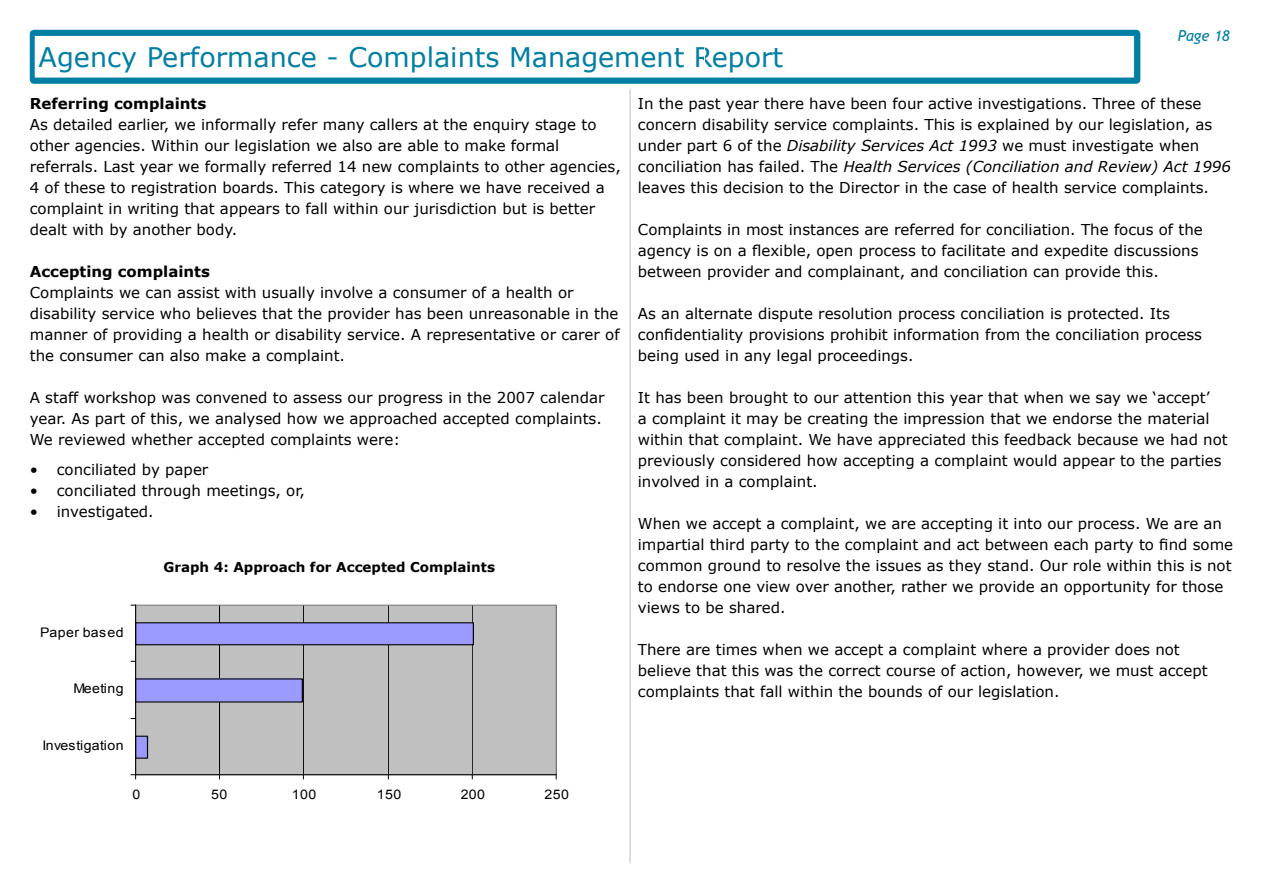
<style>
.page{position:relative;width:1263px;height:893px;background:#fff}
.page>*{position:absolute;margin:0;border:0;box-sizing:border-box;transform-origin:0 0}
.t1{font:27px "Verdana";color:#007ea3}
.t2{font:700 20.85px "Arial";letter-spacing:.015em;color:#000;scale:1.07 1}
.t3{font:15px/21px "Verdana";color:#000}
.t4{font:700 15px "Verdana";color:#000}
.t5{font:italic 15px "Trebuchet MS";color:#007ea3}
.t6{font:700 13.5px "Verdana";color:#000}
.t7{font:13.2px "Arial";letter-spacing:.03em;color:#000;scale:1.07 1}
.s1{font-style:italic}
</style>
<div class="page">
<div style="left:30px;top:30px;width:1110px;height:54px;background:#007ea3;border-radius:4px"></div>
<div style="left:34px;top:35px;width:1100px;height:43px;background:#fff"></div>
<div style="left:34px;top:35px;width:1100px;height:43px;border:1px solid #007ea3"></div>
<hr style="left:629px;top:89px;width:2px;height:774px;background:#d1d3d4">
<div style="left:136px;top:605px;width:420px;height:170px;background:#c0c0c0"></div>
<hr style="left:219px;top:605px;width:1px;height:170px;background:#000">
<hr style="left:303px;top:605px;width:1px;height:170px;background:#000">
<hr style="left:388px;top:605px;width:1px;height:170px;background:#000">
<hr style="left:472px;top:605px;width:1px;height:170px;background:#000">
<div style="left:135px;top:605px;width:422px;height:170px;border:1px solid #808080"></div>
<svg style="left:136px;top:736px;width:12px;height:23px"></svg>
<svg style="left:136px;top:678px;width:167px;height:25px;background:#8b8be5"></svg>
<svg style="left:136px;top:622px;width:338px;height:23px;background:#8d8de8"></svg>
<hr style="left:136px;top:774px;width:420px;height:1px;background:#000">
<hr style="left:135px;top:605px;width:1px;height:170px;background:#000">
<svg style="left:131px;top:774px;width:5px;height:5px"></svg>
<p class="t5" style="left:1178px;top:27px;width:53px">Page 18</p>
<h1 class="t1" style="left:39px;top:40px;width:746px">Agency Performance - Complaints Management Report</h1>
<p class="t4" style="left:30px;top:94px;width:178px">Referring complaints</p>
<p class="t3" style="left:30px;top:114px;width:593px">As detailed earlier, we informally refer many callers at the enquiry stage to other agencies. Within our legislation we also are able to make formal referrals. Last year we formally referred 14 new complaints to other agencies, 4 of these to registration boards. This category is where we have received a complaint in writing that appears to fall within our jurisdiction but is better dealt with by another body.</p>
<p class="t4" style="left:30px;top:262px;width:182px">Accepting complaints</p>
<p class="t3" style="left:30px;top:282px;width:591px">Complaints we can assist with usually involve a consumer of a health or disability service who believes that the provider has been unreasonable in the manner of providing a health or disability service. A representative or carer of the consumer can also make a complaint.</p>
<p class="t3" style="left:30px;top:387px;width:576px">A staff workshop was convened to assess our progress in the 2007 calendar year. As part of this, we analysed how we approached accepted complaints.<br>We reviewed whether accepted complaints were:</p>
<p class="t3" style="left:57px;top:459px;width:250px">conciliated by paper<br>conciliated through meetings, or, investigated.</p>
<p class="t3" style="left:638px;top:93px;width:595px">In the past year there have been four active investigations. Three of these concern disability service complaints. This is explained by our legislation, as under part 6 of the <span class="s1">Disability Services Act 1993</span> we must investigate when conciliation has failed. The <span class="s1">Health Services (Conciliation and Review) Act 1996 </span>leaves this decision to the Director in the case of health service complaints.</p>
<p class="t3" style="left:638px;top:219px;width:566px">Complaints in most instances are referred for conciliation. The focus of the agency is on a flexible, open process to facilitate and expedite discussions between provider and complainant, and conciliation can provide this.</p>
<p class="t3" style="left:638px;top:303px;width:566px">As an alternate dispute resolution process conciliation is protected. Its confidentiality provisions prohibit information from the conciliation process being used in any legal proceedings.</p>
<p class="t3" style="left:638px;top:387px;width:591px">It has been brought to our attention this year that when we say we ‘accept’<br>a complaint it may be creating the impression that we endorse the material within that complaint. We have appreciated this feedback because we had not previously considered how accepting a complaint would appear to the parties involved in a complaint.</p>
<p class="t3" style="left:638px;top:513px;width:597px">When we accept a complaint, we are accepting it into our process. We are an impartial third party to the complaint and act between each party to find some common ground to resolve the issues as they stand. Our role within this is not to endorse one view over another, rather we provide an opportunity for those views to be shared.</p>
<p class="t3" style="left:638px;top:639px;width:571px">There are times when we accept a complaint where a provider does not believe that this was the correct course of action, however, we must accept complaints that fall within the bounds of our legislation.</p>
<p class="t3" style="left:30px;top:459px;width:10px;text-align:justify">• • •</p>
<p class="t6" style="left:163px;top:558px;width:333px">Graph 4: Approach for Accepted Complaints</p>
<h2 class="t2" style="left:112px;top:556px;width:358px">Approach for Accepted Complaints</h2>
<p class="t7" style="left:40px;top:624px;width:79px">Paper based</p>
<p class="t7" style="left:73px;top:680px;width:49px">Meeting</p>
<p class="t7" style="left:42px;top:736px;width:77px">Investigation</p>
<p class="t7" style="left:132px;top:786px;width:9px">0</p>
<p class="t7" style="left:211px;top:786px;width:17px">50</p>
<p class="t7" style="left:292px;top:786px;width:24px">100</p>
<p class="t7" style="left:377px;top:786px;width:24px">150</p>
<p class="t7" style="left:461px;top:786px;width:24px">200</p>
<p class="t7" style="left:545px;top:786px;width:24px">250</p>
</div>
